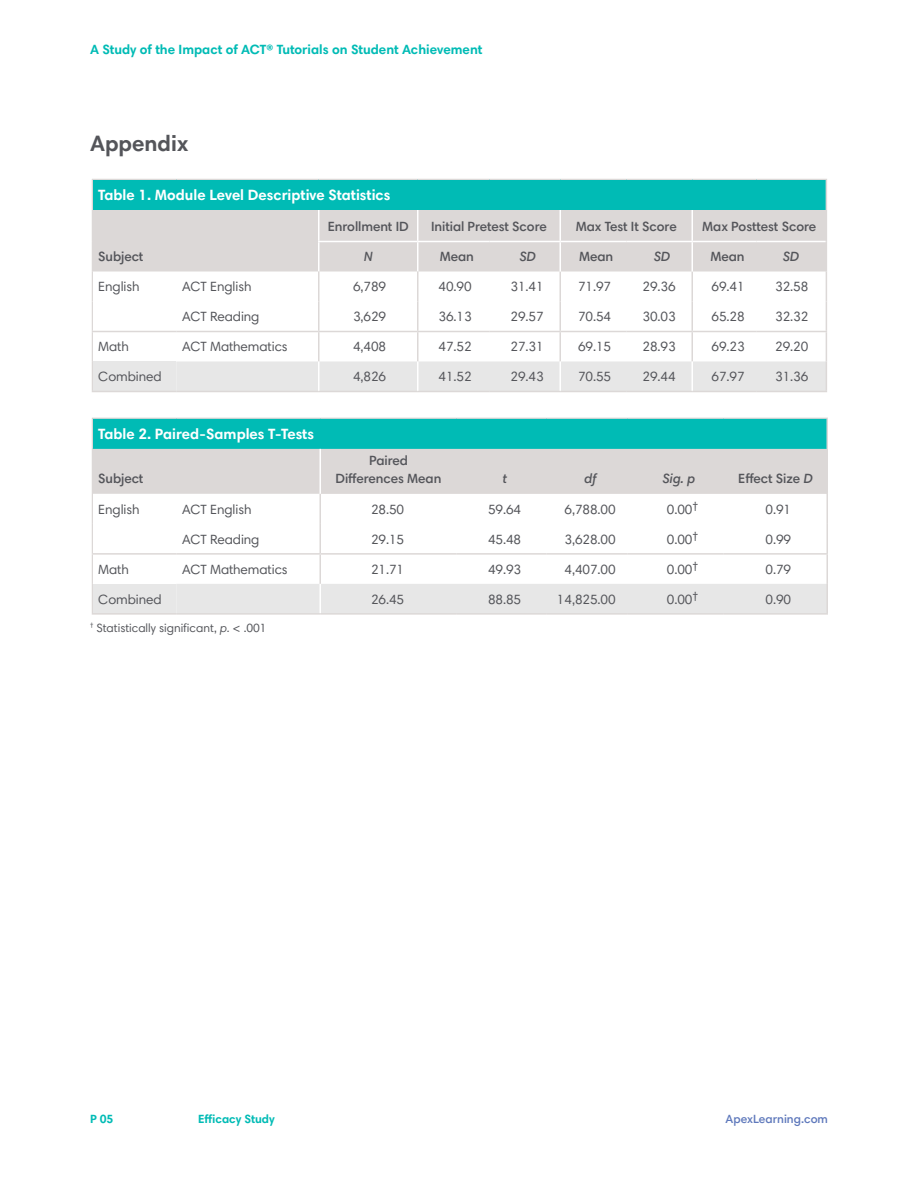
<style>
.page{position:relative;width:918px;height:1188px;background:#fff}
.page>*{position:absolute;margin:0;border:0;box-sizing:border-box;transform-origin:0 0}
.Subhead__H3{font:700 22.5px "Harmonia Sans Std";color:#54555a}
.Body_Lead_In{font:700 15px "Harmonia Sans Std";color:#fff}
.Body_Copy{font:13.5px "Harmonia Sans Std";letter-spacing:-.005em;color:#54555a}
.Body_Copy-2{font:600 13.5px/18px "Harmonia Sans Std";letter-spacing:-.005em;color:#54555a;text-align:center}
.t1{font:700 13.5px "Harmonia Sans Std";color:#00bbb5}
.Body_Copy-3{font:italic 600 13.5px "Harmonia Sans Std";letter-spacing:-.005em;color:#54555a}
.t2{font:12px "Harmonia Sans Std";color:#54555a}
.t3{font:700 12px "Harmonia Sans Std";color:#00bbb5}
.t4{font:600 12px "Harmonia Sans Std";color:#5f79bc}
.s1{font-style:italic}
</style>
<div class="page">
<div style="left:92px;top:179px;width:734px;height:31px;background:#00bbb5"></div>
<div style="left:93px;top:210px;width:733px;height:62px;background:#dcd8d7"></div>
<hr style="left:826px;top:180px;width:1px;height:30px;background:#dcd8d7">
<hr style="left:826px;top:210px;width:1px;height:32px;background:#dcd8d7">
<hr style="left:826px;top:242px;width:1px;height:30px;background:#dcd8d7">
<hr style="left:826px;top:272px;width:1px;height:30px;background:#dcd8d7">
<hr style="left:417px;top:210px;width:1px;height:31px;background:#fff">
<hr style="left:417px;top:242px;width:1px;height:30px;background:#fff">
<hr style="left:418px;top:241px;width:72px;height:1px;background:#fff">
<hr style="left:560px;top:241px;width:66px;height:1px;background:#fff">
<hr style="left:626px;top:241px;width:66px;height:1px;background:#fff">
<hr style="left:692px;top:241px;width:65px;height:1px;background:#fff">
<hr style="left:757px;top:241px;width:69px;height:1px;background:#fff">
<hr style="left:417px;top:272px;width:1px;height:30px;background:#dcd8d7">
<hr style="left:560px;top:272px;width:1px;height:30px;background:#dcd8d7">
<hr style="left:560px;top:210px;width:1px;height:31px;background:#fff">
<hr style="left:490px;top:241px;width:70px;height:1px;background:#fff">
<hr style="left:560px;top:242px;width:1px;height:30px;background:#fff">
<hr style="left:692px;top:272px;width:1px;height:30px;background:#dcd8d7">
<hr style="left:692px;top:210px;width:1px;height:31px;background:#fff">
<hr style="left:692px;top:242px;width:1px;height:30px;background:#fff">
<hr style="left:318px;top:210px;width:2px;height:31px;background:#fff">
<hr style="left:318px;top:241px;width:100px;height:1px;background:#fff">
<hr style="left:318px;top:242px;width:2px;height:30px;background:#fff">
<hr style="left:318px;top:272px;width:2px;height:30px;background:#dcd8d7">
<svg style="left:93px;top:302px;width:734px;height:90px"></svg>
<hr style="left:92px;top:331px;width:84px;height:1px;background:#dcd8d7">
<hr style="left:176px;top:331px;width:143px;height:1px;background:#dcd8d7">
<hr style="left:319px;top:331px;width:99px;height:1px;background:#dcd8d7">
<hr style="left:418px;top:331px;width:72px;height:1px;background:#dcd8d7">
<hr style="left:490px;top:331px;width:70px;height:1px;background:#dcd8d7">
<hr style="left:560px;top:331px;width:66px;height:1px;background:#dcd8d7">
<hr style="left:626px;top:331px;width:66px;height:1px;background:#dcd8d7">
<hr style="left:692px;top:331px;width:65px;height:1px;background:#dcd8d7">
<hr style="left:757px;top:331px;width:70px;height:1px;background:#dcd8d7">
<div style="left:90px;top:177px;width:753px;height:246px;border:2px solid #fff"></div>
<div style="left:92px;top:418px;width:735px;height:31px;background:#00bbb5"></div>
<hr style="left:826px;top:419px;width:2px;height:30px;background:#dcd8d7">
<hr style="left:92px;top:613px;width:84px;height:2px;background:#dcd8d7">
<hr style="left:176px;top:613px;width:144px;height:2px;background:#dcd8d7">
<hr style="left:320px;top:613px;width:137px;height:2px;background:#dcd8d7">
<hr style="left:457px;top:613px;width:90px;height:2px;background:#dcd8d7">
<hr style="left:547px;top:613px;width:81px;height:2px;background:#dcd8d7">
<hr style="left:628px;top:613px;width:96px;height:2px;background:#dcd8d7">
<hr style="left:724px;top:613px;width:104px;height:2px;background:#dcd8d7">
<hr style="left:826px;top:449px;width:2px;height:45px;background:#dcd8d7">
<hr style="left:826px;top:494px;width:2px;height:30px;background:#dcd8d7">
<hr style="left:826px;top:524px;width:2px;height:29px;background:#dcd8d7">
<hr style="left:826px;top:555px;width:2px;height:29px;background:#dcd8d7">
<hr style="left:826px;top:584px;width:2px;height:29px;background:#dcd8d7">
<hr style="left:724px;top:553px;width:104px;height:2px;background:#dcd8d7">
<svg style="left:93px;top:449px;width:734px;height:164px"></svg>
<div style="left:90px;top:416px;width:753px;height:246px;border:2px solid #fff"></div>
<p class="t1" style="left:90px;top:41px;width:394px">A Study of the Impact of ACT® Tutorials on Student Achievement</p>
<p class="Subhead__H3" style="left:90px;top:130px;width:100px">Appendix</p>
<p class="Body_Lead_In" style="left:98px;top:186px;width:294px">Table 1. Module Level Descriptive Statistics</p>
<p class="Body_Copy-2" style="left:328px;top:217px;width:82px">Enrollment ID</p>
<p class="Body_Copy-2" style="left:431px;top:217px;width:117px">Initial Pretest Score</p>
<p class="Body_Copy-2" style="left:576px;top:217px;width:103px">Max Test It Score</p>
<p class="Body_Copy-2" style="left:702px;top:217px;width:116px">Max Posttest Score</p>
<p class="Body_Copy-2" style="left:98px;top:247px;width:47px">Subject</p>
<p class="Body_Copy-3" style="left:364px;top:248px;width:10px">N</p>
<p class="Body_Copy-2" style="left:440px;top:247px;width:36px">Mean</p>
<p class="Body_Copy-3" style="left:520px;top:248px;width:18px">SD</p>
<p class="Body_Copy-2" style="left:579px;top:247px;width:36px">Mean</p>
<p class="Body_Copy-3" style="left:654px;top:248px;width:18px">SD</p>
<p class="Body_Copy-2" style="left:710px;top:247px;width:36px">Mean</p>
<p class="Body_Copy-3" style="left:783px;top:248px;width:18px">SD</p>
<p class="Body_Copy" style="left:98px;top:278px;width:43px">English</p>
<p class="Body_Copy" style="left:182px;top:278px;width:71px">ACT English</p>
<p class="Body_Copy" style="left:353px;top:278px;width:35px">6,789</p>
<p class="Body_Copy" style="left:439px;top:278px;width:35px">40.90</p>
<p class="Body_Copy" style="left:511px;top:278px;width:35px">31.41</p>
<p class="Body_Copy" style="left:578px;top:278px;width:35px">71.97</p>
<p class="Body_Copy" style="left:643px;top:278px;width:35px">29.36</p>
<p class="Body_Copy" style="left:712px;top:278px;width:35px">69.41</p>
<p class="Body_Copy" style="left:775px;top:278px;width:35px">32.58</p>
<p class="Body_Copy" style="left:182px;top:308px;width:79px">ACT Reading</p>
<p class="Body_Copy" style="left:353px;top:308px;width:35px">3,629</p>
<p class="Body_Copy" style="left:439px;top:308px;width:35px">36.13</p>
<p class="Body_Copy" style="left:511px;top:308px;width:35px">29.57</p>
<p class="Body_Copy" style="left:578px;top:308px;width:35px">70.54</p>
<p class="Body_Copy" style="left:643px;top:308px;width:35px">30.03</p>
<p class="Body_Copy" style="left:712px;top:308px;width:35px">65.28</p>
<p class="Body_Copy" style="left:775px;top:308px;width:35px">32.32</p>
<p class="Body_Copy" style="left:98px;top:338px;width:32px">Math</p>
<p class="Body_Copy" style="left:182px;top:338px;width:107px">ACT Mathematics</p>
<p class="Body_Copy" style="left:353px;top:338px;width:35px">4,408</p>
<p class="Body_Copy" style="left:439px;top:338px;width:35px">47.52</p>
<p class="Body_Copy" style="left:511px;top:338px;width:35px">27.31</p>
<p class="Body_Copy" style="left:578px;top:338px;width:35px">69.15</p>
<p class="Body_Copy" style="left:643px;top:338px;width:35px">28.93</p>
<p class="Body_Copy" style="left:712px;top:338px;width:35px">69.23</p>
<p class="Body_Copy" style="left:775px;top:338px;width:35px">29.20</p>
<p class="Body_Copy" style="left:98px;top:368px;width:65px">Combined</p>
<p class="Body_Copy" style="left:353px;top:368px;width:35px">4,826</p>
<p class="Body_Copy" style="left:439px;top:368px;width:35px">41.52</p>
<p class="Body_Copy" style="left:511px;top:368px;width:35px">29.43</p>
<p class="Body_Copy" style="left:578px;top:368px;width:35px">70.55</p>
<p class="Body_Copy" style="left:643px;top:368px;width:35px">29.44</p>
<p class="Body_Copy" style="left:712px;top:368px;width:35px">67.97</p>
<p class="Body_Copy" style="left:775px;top:368px;width:35px">31.36</p>
<p class="Body_Lead_In" style="left:98px;top:424px;width:217px">Table 2. Paired-Samples T-Tests</p>
<p class="Body_Copy-2" style="left:98px;top:470px;width:47px">Subject</p>
<p class="Body_Copy-2" style="left:336px;top:452px;width:107px">Paired<br>Differences Mean</p>
<p class="Body_Copy-3" style="left:503px;top:471px;width:6px">t</p>
<p class="Body_Copy-3" style="left:584px;top:471px;width:14px">df</p>
<p class="Body_Copy-3" style="left:662px;top:471px;width:34px">Sig. p</p>
<p class="Body_Copy-2" style="left:738px;top:470px;width:76px">Effect Size <span class="s1">D</span></p>
<p class="Body_Copy" style="left:98px;top:501px;width:43px">English</p>
<p class="Body_Copy" style="left:182px;top:501px;width:71px">ACT English</p>
<p class="Body_Copy" style="left:371px;top:501px;width:35px">28.50</p>
<p class="Body_Copy" style="left:488px;top:501px;width:35px">59.64</p>
<p class="Body_Copy" style="left:565px;top:501px;width:53px">6,788.00</p>
<p class="Body_Copy" style="left:667px;top:501px;width:33px">0.00†</p>
<p class="Body_Copy" style="left:766px;top:501px;width:27px">0.91</p>
<p class="Body_Copy" style="left:182px;top:531px;width:79px">ACT Reading</p>
<p class="Body_Copy" style="left:371px;top:531px;width:35px">29.15</p>
<p class="Body_Copy" style="left:488px;top:531px;width:35px">45.48</p>
<p class="Body_Copy" style="left:565px;top:531px;width:53px">3,628.00</p>
<p class="Body_Copy" style="left:667px;top:531px;width:33px">0.00†</p>
<p class="Body_Copy" style="left:766px;top:531px;width:27px">0.99</p>
<p class="Body_Copy" style="left:98px;top:561px;width:32px">Math</p>
<p class="Body_Copy" style="left:182px;top:561px;width:107px">ACT Mathematics</p>
<p class="Body_Copy" style="left:371px;top:561px;width:35px">21.71</p>
<p class="Body_Copy" style="left:488px;top:561px;width:35px">49.93</p>
<p class="Body_Copy" style="left:565px;top:561px;width:53px">4,407.00</p>
<p class="Body_Copy" style="left:667px;top:561px;width:33px">0.00†</p>
<p class="Body_Copy" style="left:766px;top:561px;width:27px">0.79</p>
<p class="Body_Copy" style="left:98px;top:591px;width:65px">Combined</p>
<p class="Body_Copy" style="left:371px;top:591px;width:35px">26.45</p>
<p class="Body_Copy" style="left:488px;top:591px;width:35px">88.85</p>
<p class="Body_Copy" style="left:557px;top:591px;width:60px">14,825.00</p>
<p class="Body_Copy" style="left:667px;top:591px;width:33px">0.00†</p>
<p class="Body_Copy" style="left:766px;top:591px;width:27px">0.90</p>
<p class="t2" style="left:90px;top:621px;width:178px"><sup>†</sup> Statistically significant, <span class="s1">p.</span> &lt; .001</p>
<p class="t3" style="left:90px;top:1112px;width:25px">P 05</p>
<p class="t3" style="left:198px;top:1112px;width:78px">Efficacy Study</p>
<p class="t4" style="left:726px;top:1112px;width:104px">ApexLearning.com</p>
</div>
